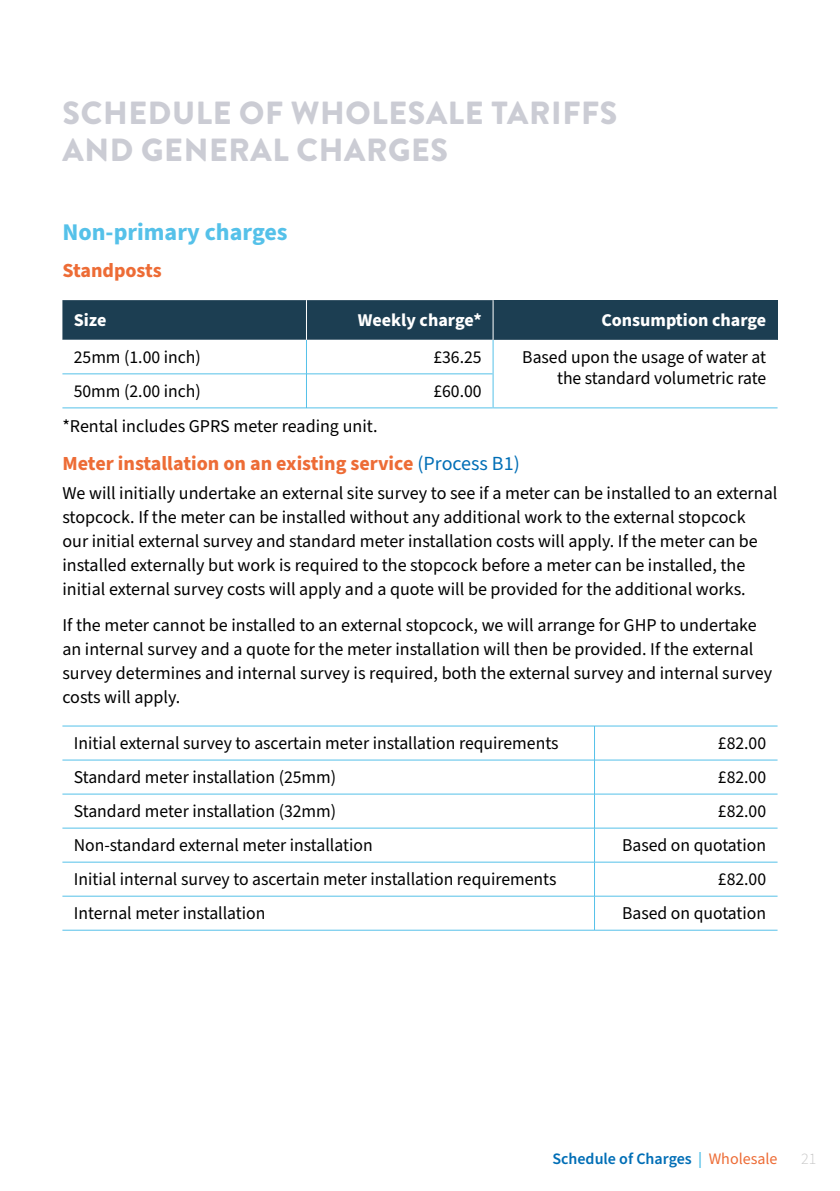
<style>
.page{position:relative;width:840px;height:1191px;background:#fff}
.page>*{position:absolute;margin:0;border:0;box-sizing:border-box;transform-origin:0 0}
.t1{font:900 32px/36px "Brandon Grotesque";letter-spacing:.02em;color:#cbccd4}
.t2{font:700 24px "Source Sans Pro";color:#55c1e9}
.t3{font:700 20px "Source Sans Pro";color:#ed6c36}
.t4{font:18px/24px "Source Sans Pro";color:#000}
.t5{font:700 18px "Source Sans Pro";color:#fff}
.t6{font:600 16px "Source Sans Pro";color:#006eb6}
.t7{font:300 16px "Source Sans Pro";color:#c6c6c6}
.s1{font-weight:400;color:#006eb6}
.s2{color:#55c1e9}
.s3{font-weight:400;color:#ed6c36}
</style>
<div class="page">
<div style="left:62px;top:300px;width:430px;height:40px;background:#1c3e52"></div>
<div style="left:493px;top:300px;width:284px;height:40px;background:#1c3e52"></div>
<svg style="left:62px;top:340px;width:432px;height:67px"></svg>
<hr style="left:306px;top:340px;width:1px;height:34px;background:#55c1e9">
<hr style="left:492px;top:340px;width:1px;height:34px;background:#55c1e9">
<hr style="left:493px;top:407px;width:284px;height:1px;background:#55c1e9">
<hr style="left:62px;top:373px;width:244px;height:1px;background:#55c1e9">
<hr style="left:307px;top:373px;width:185px;height:1px;background:#55c1e9">
<hr style="left:62px;top:407px;width:244px;height:1px;background:#55c1e9">
<hr style="left:307px;top:407px;width:185px;height:1px;background:#55c1e9">
<hr style="left:306px;top:374px;width:1px;height:34px;background:#55c1e9">
<hr style="left:492px;top:374px;width:1px;height:34px;background:#55c1e9">
<hr style="left:306px;top:300px;width:1px;height:40px;background:#fff">
<svg style="left:62px;top:726px;width:715px;height:203px"></svg>
<hr style="left:62px;top:725px;width:531px;height:1px;background:#55c1e9">
<hr style="left:594px;top:725px;width:183px;height:1px;background:#55c1e9">
<hr style="left:62px;top:759px;width:531px;height:1px;background:#55c1e9">
<hr style="left:594px;top:759px;width:183px;height:1px;background:#55c1e9">
<hr style="left:62px;top:793px;width:531px;height:1px;background:#55c1e9">
<hr style="left:594px;top:793px;width:183px;height:1px;background:#55c1e9">
<hr style="left:62px;top:827px;width:531px;height:1px;background:#55c1e9">
<hr style="left:594px;top:827px;width:183px;height:1px;background:#55c1e9">
<hr style="left:62px;top:861px;width:531px;height:1px;background:#55c1e9">
<hr style="left:594px;top:861px;width:183px;height:1px;background:#55c1e9">
<hr style="left:62px;top:895px;width:531px;height:1px;background:#55c1e9">
<hr style="left:594px;top:895px;width:183px;height:1px;background:#55c1e9">
<hr style="left:62px;top:929px;width:531px;height:1px;background:#55c1e9">
<hr style="left:594px;top:929px;width:183px;height:1px;background:#55c1e9">
<hr style="left:593px;top:725px;width:1px;height:35px;background:#55c1e9">
<hr style="left:593px;top:760px;width:1px;height:34px;background:#55c1e9">
<hr style="left:593px;top:794px;width:1px;height:34px;background:#55c1e9">
<hr style="left:593px;top:828px;width:1px;height:34px;background:#55c1e9">
<hr style="left:593px;top:862px;width:1px;height:34px;background:#55c1e9">
<hr style="left:593px;top:896px;width:1px;height:34px;background:#55c1e9">
<h1 class="t1" style="left:63px;top:95px;width:556px">SCHEDULE OF WHOLESALE TARIFFS<br>AND GENERAL CHARGES</h1>
<h2 class="t2" style="left:62px;top:221px;width:227px">Non-primary charges</h2>
<p class="t3" style="left:62px;top:262px;width:101px">Standposts</p>
<p class="t5" style="left:74px;top:312px;width:34px">Size</p>
<p class="t5" style="left:357px;top:312px;width:125px">Weekly charge*</p>
<p class="t5" style="left:601px;top:312px;width:166px">Consumption charge</p>
<p class="t4" style="left:74px;top:345px;width:128px">25mm (1.00 inch)</p>
<p class="t4" style="left:433px;top:345px;width:50px">£36.25</p>
<p class="t4" style="left:522px;top:346px;width:245px;line-height:21.6px;text-align:right">Based upon the usage of water at the standard volumetric rate</p>
<p class="t4" style="left:74px;top:379px;width:128px">50mm (2.00 inch)</p>
<p class="t4" style="left:433px;top:379px;width:50px">£60.00</p>
<p class="t4" style="left:62px;top:415px;width:316px">*Rental includes GPRS meter reading unit.</p>
<p class="t3" style="left:62px;top:454px;width:458px">Meter installation on an existing service <span class="s1">(Process B1)</span></p>
<p class="t4" style="left:62px;top:482px;width:716px">We will initially undertake an external site survey to see if a meter can be installed to an external stopcock. If the meter can be installed without any additional work to the external stopcock<br>our initial external survey and standard meter installation costs will apply. If the meter can be installed externally but work is required to the stopcock before a meter can be installed, the initial external survey costs will apply and a quote will be provided for the additional works.</p>
<p class="t4" style="left:62px;top:613px;width:710px">If the meter cannot be installed to an external stopcock, we will arrange for GHP to undertake an internal survey and a quote for the meter installation will then be provided. If the external survey determines and internal survey is required, both the external survey and internal survey costs will apply.</p>
<p class="t4" style="left:74px;top:731px;width:486px">Initial external survey to ascertain meter installation requirements</p>
<p class="t4" style="left:717px;top:731px;width:50px">£82.00</p>
<p class="t4" style="left:74px;top:765px;width:264px">Standard meter installation (25mm)</p>
<p class="t4" style="left:717px;top:765px;width:50px">£82.00</p>
<p class="t4" style="left:74px;top:799px;width:264px">Standard meter installation (32mm)</p>
<p class="t4" style="left:717px;top:799px;width:50px">£82.00</p>
<p class="t4" style="left:74px;top:833px;width:300px">Non-standard external meter installation</p>
<p class="t4" style="left:621px;top:833px;width:145px">Based on quotation</p>
<p class="t4" style="left:74px;top:867px;width:484px">Initial internal survey to ascertain meter installation requirements</p>
<p class="t4" style="left:717px;top:867px;width:50px">£82.00</p>
<p class="t4" style="left:74px;top:901px;width:193px">Internal meter installation</p>
<p class="t4" style="left:621px;top:901px;width:145px">Based on quotation</p>
<p class="t6" style="left:552px;top:1152px;width:226px">Schedule of Charges <span class="s2">|</span> <span class="s3">Wholesale</span></p>
<p class="t7" style="left:800px;top:1149px;width:17px">21</p>
</div>
